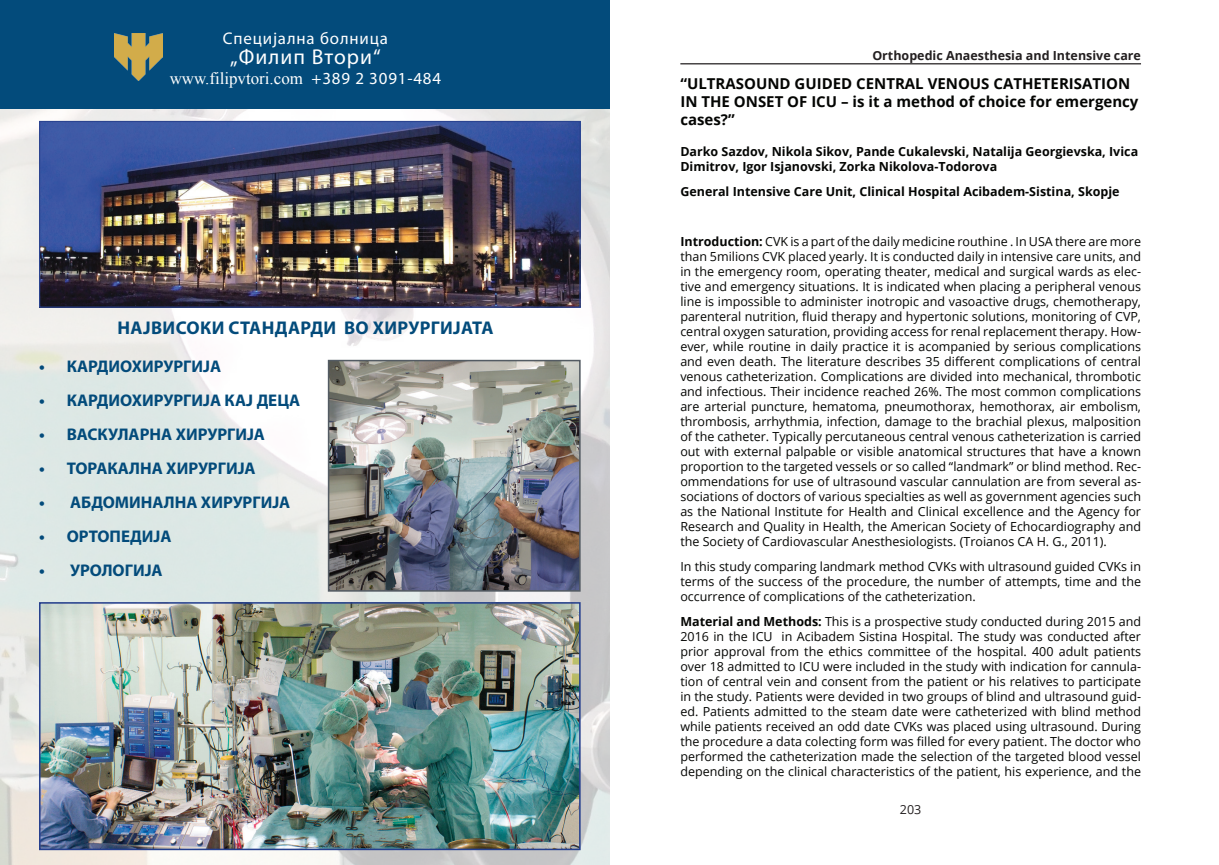
<style>
.page{position:relative;width:1219px;height:865px;background:#fff}
.page>*{position:absolute;margin:0;border:0;box-sizing:border-box;transform-origin:0 0}
.t1{font:21.5px "Myriad Pro";letter-spacing:.05em;color:#fff}
.t2{font:700 18.5px "Myriad Pro";letter-spacing:.02em;color:#034b7b}
.t3{font:700 16.88px "Myriad Pro";color:#034b7b}
.t4{font:16.88px "Times New Roman";color:#fff}
.t5{font:16.88px "Myriad Pro";letter-spacing:.05em;color:#fff}
.t6{font:700 15px/18px "Open Sans";color:#040503}
.t7{font:12.5px/15px "Open Sans";color:#040503;text-align:justify}
.t8{font:700 12.5px/15px "Open Sans";color:#040503}
.t9{font:700 12.5px "Open Sans";color:#231f20}
.t10{font:12.5px "Open Sans";color:#231f20}
.s1{font-family:"Myriad Pro"}
.s2{font-weight:700}
</style>
<div class="page">
<hr style="left:680px;top:63px;width:461px;height:1px;background:#231f20">
<img style="left:0;top:108px;width:609px;height:757px">
<div style="left:0;top:0;width:609px;height:108px;background:#034b7b"></div>
<img style="left:41px;top:123px;width:538px;height:183px">
<div style="left:39px;top:121px;width:542px;height:187px;border:1px solid #253f8e"></div>
<img style="left:115px;top:33px;width:48px;height:48px">
<img style="left:42px;top:605px;width:536px;height:242px">
<div style="left:39px;top:602px;width:542px;height:248px;border:2px solid #253f8e"></div>
<img style="left:331px;top:363px;width:247px;height:225px">
<div style="left:328px;top:360px;width:253px;height:231px;border:2px solid #535b63"></div>
<h3 class="t5" style="left:223px;top:27px;width:167px">Специјална болница</h3>
<h1 class="t1" style="left:230px;top:43px;width:152px">„Филип Втори“</h1>
<h3 class="t4" style="left:170px;top:67px;width:273px">www.filipvtori.com <span class="s1">+389 2 3091-484</span></h3>
<h2 class="t2" style="left:117px;top:316px;width:378px">НАЈВИСОКИ СТАНДАРДИ ВО ХИРУРГИЈАТА</h2>
<h3 class="t3" style="left:39px;top:356px;width:184px">• КАРДИОХИРУРГИЈА</h3>
<h3 class="t3" style="left:39px;top:389px;width:263px">• КАРДИОХИРУРГИЈА КАЈ ДЕЦА</h3>
<h3 class="t3" style="left:39px;top:423px;width:227px">• ВАСКУЛАРНА ХИРУРГИЈА</h3>
<h3 class="t3" style="left:39px;top:457px;width:218px">• ТОРАКАЛНА ХИРУРГИЈА</h3>
<h3 class="t3" style="left:39px;top:491px;width:253px">• АБДОМИНАЛНА ХИРУРГИЈА</h3>
<h3 class="t3" style="left:39px;top:525px;width:134px">• ОРТОПЕДИЈА</h3>
<h3 class="t3" style="left:39px;top:559px;width:125px">• УРОЛОГИЈА</h3>
<p class="t9" style="left:872px;top:47px;width:270px">Orthopedic Anaesthesia and Intensive care</p>
<p class="t6" style="left:680px;top:75px;width:460px">“ULTRASOUND GUIDED CENTRAL VENOUS CATHETERISATION<br>IN THE ONSET OF ICU – is it a method of choice for emergency cases?”</p>
<p class="t8" style="left:680px;top:143px;width:459px">Darko Sazdov, Nikola Sikov, Pande Cukalevski, Natalija Georgievska, Ivica<br>Dimitrov, Igor Isjanovski, Zorka Nikolova-Todorova</p>
<p class="t8" style="left:680px;top:183px;width:441px">General Intensive Care Unit, Clinical Hospital Acibadem-Sistina, Skopje</p>
<p class="t7" style="left:680px;top:233px;width:462px"><span class="s2">Introduction:</span> CVK is a part of the daily medicine routhine . In USA there are more than 5milions CVK placed yearly. It is conducted daily in intensive care units, and in the emergency room, operating theater, medical and surgical wards as elec&shy;tive and emergency situations. It is indicated when placing a peripheral venous line is impossible to administer inotropic and vasoactive drugs, chemotherapy, parenteral nutrition, fluid therapy and hypertonic solutions, monitoring of CVP, central oxygen saturation, providing access for renal replacement therapy. How&shy;ever, while routine in daily practice it is acompanied by serious complications and even death. The literature describes 35 different complications of central venous catheterization. Complications are divided into mechanical, thrombotic and infectious. Their incidence reached 26%. The most common complications are arterial puncture, hematoma, pneumothorax, hemothorax, air embolism, thrombosis, arrhythmia, infection, damage to the brachial plexus, malposition of the catheter. Typically percutaneous central venous catheterization is carried out with external palpable or visible anatomical structures that have a known proportion to the targeted vessels or so called “landmark” or blind method. Rec&shy;ommendations for use of ultrasound vascular cannulation are from several as&shy;sociations of doctors of various specialties as well as government agencies such as the National Institute for Health and Clinical excellence and the Agency for Research and Quality in Health, the American Society of Echocardiography and the Society of Cardiovascular Anesthesiologists. (Troianos CA H. G., 2011).</p>
<p class="t7" style="left:680px;top:558px;width:462px">In this study comparing landmark method CVKs with ultrasound guided CVKs in terms of the success of the procedure, the number of attempts, time and the occurrence of complications of the catheterization.</p>
<p class="t7" style="left:680px;top:613px;width:462px"><span class="s2">Material and Methods:</span> This is a prospective study conducted during 2015 and 2016 in the ICU in Acibadem Sistina Hospital. The study was conducted after prior approval from the ethics committee of the hospital. 400 adult patients over 18 admitted to ICU were included in the study with indication for cannula&shy;tion of central vein and consent from the patient or his relatives to participate in the study. Patients were devided in two groups of blind and ultrasound guid&shy;ed. Patients admitted to the steam date were catheterized with blind method while patients received an odd date CVKs was placed using ultrasound. During the procedure a data colecting form was filled for every patient. The doctor who performed the catheterization made the selection of the targeted blood vessel depending on the clinical characteristics of the patient, his experience, and the</p>
<p class="t10" style="left:900px;top:801px;width:23px">203</p>
</div>
